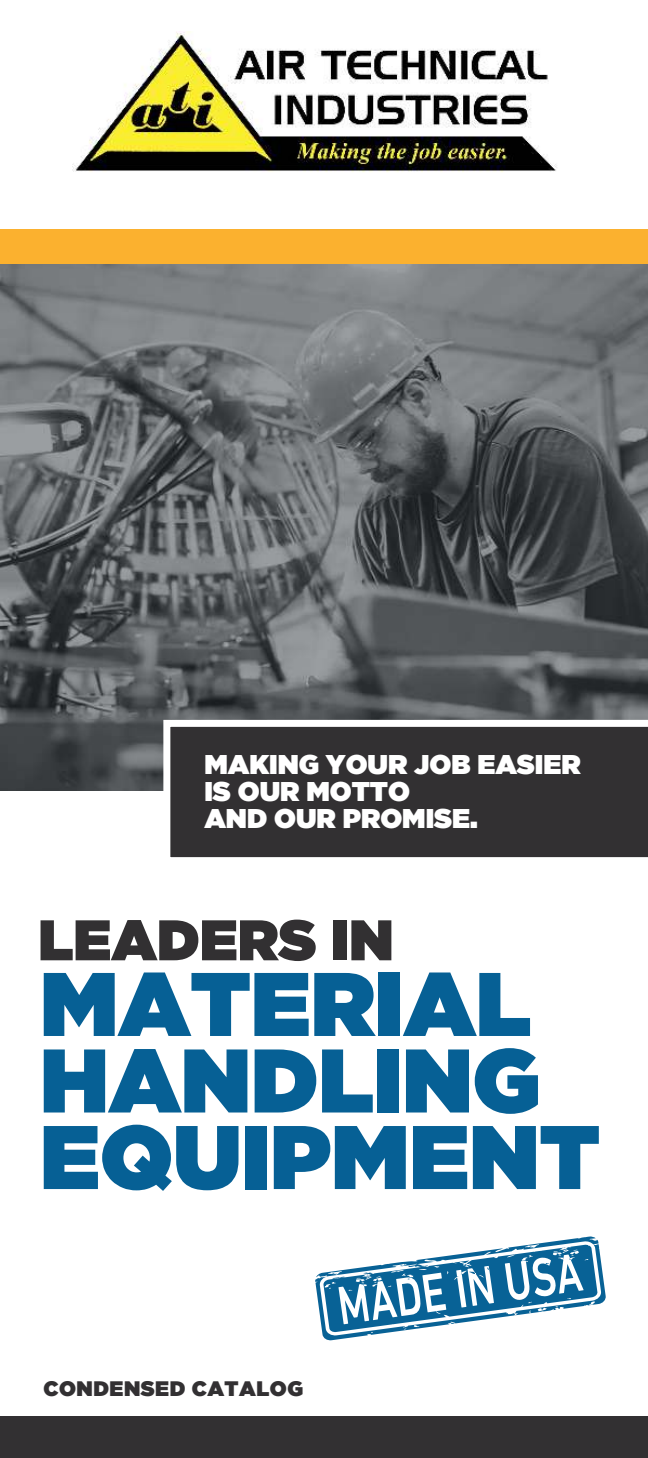
<style>
.page{position:relative;width:648px;height:1458px;background:#fff}
.page>*{position:absolute;margin:0;border:0;box-sizing:border-box;transform-origin:0 0}
.t1{font:90px/76.5px "Gotham Ultra";color:#066095}
.t2{font:57.15px "Gotham Ultra";color:#323032}
.t3{font:27px/27px "Gotham Ultra";color:#fff}
.t4{font:20.93px "Gotham Ultra";letter-spacing:.025em;color:#323032}
</style>
<div class="page">
<img style="left:0;top:264px;width:648px;height:527px">
<img style="left:73px;top:32px;width:484px;height:140px">
<div style="left:0;top:229px;width:648px;height:35px;background:#fbb12f"></div>
<div style="left:0;top:1417px;width:648px;height:41px;background:#323032"></div>
<svg style="left:163px;top:720px;width:485px;height:138px;background:#403e40"></svg>
<svg style="left:315px;top:1236px;width:291px;height:105px"></svg>
<p class="t3" style="left:204px;top:751px;width:378px">MAKING YOUR JOB EASIER<br>IS OUR MOTTO<br>AND OUR PROMISE.</p>
<h2 class="t2" style="left:38px;top:907px;width:357px">LEADERS IN</h2>
<h1 class="t1" style="left:40px;top:967px;width:561px">MATERIAL<br>HANDLING<br>EQUIPMENT</h1>
<p class="t4" style="left:44px;top:1377px;width:261px">CONDENSED CATALOG</p>
</div>
